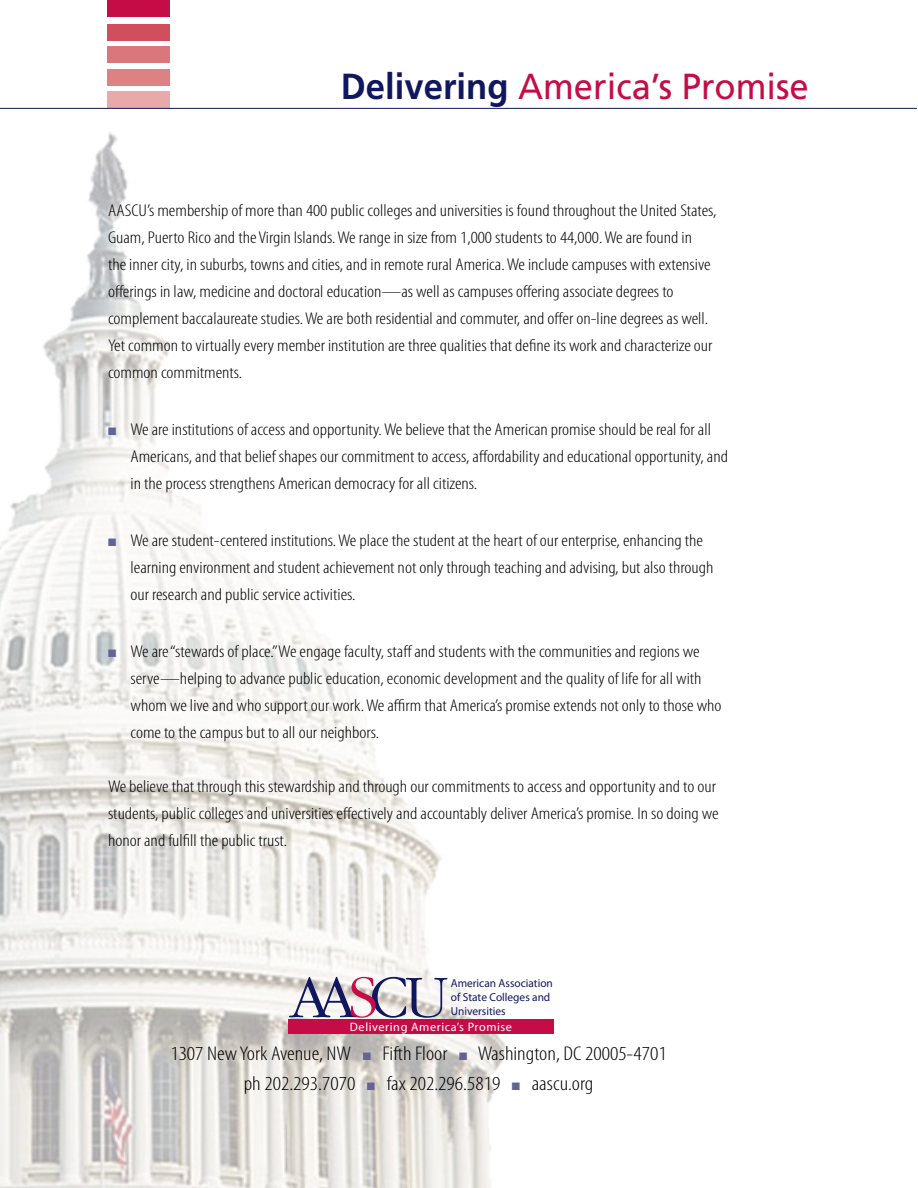
<style>
.page{position:relative;width:918px;height:1188px;background:#fff}
.page>*{position:absolute;margin:0;border:0;box-sizing:border-box;transform-origin:0 0}
.t1{font:36.15px "Frutiger";color:#c60c46;scale:.96 1}
.t2{font:300 condensed 19.95px/30px "Myriad Pro";color:#000;text-align:center;scale:1.16 1}
.t3{font:300 condensed 17.1px/27px "Myriad Pro";color:#000;scale:1.16 1}
.t4{font:12.15px "Myriad Pro";letter-spacing:.05em;color:#fff}
.t5{font:11.55px/13.8px "Myriad Pro";color:#11175e}
.s1{font-weight:700;color:#11175e}
.s2{color:#636395}
</style>
<div class="page">
<div style="left:107px;top:0;width:62px;height:17px;background:#c60c46"></div>
<div style="left:107px;top:91px;width:63px;height:17px;background:#e8aaa8"></div>
<div style="left:107px;top:24px;width:63px;height:17px;background:#d04e5e"></div>
<div style="left:107px;top:69px;width:63px;height:16px;background:#dd8184"></div>
<div style="left:107px;top:46px;width:63px;height:17px;background:#da777c"></div>
<hr style="left:0;top:108px;width:917px;height:1px;background:#11175e">
<img style="left:0;top:132px;width:506px;height:1056px">
<div style="left:288px;top:1019px;width:266px;height:15px;background:#c60c46"></div>
<svg style="left:289px;top:977px;width:158px;height:41px"></svg>
<h1 class="t1" style="left:341px;top:65px;width:489px"><span class="s1">Delivering</span> America’s Promise</h1>
<p class="t3" style="left:108px;top:197px;width:526px">AASCU’s membership of more than 400 public colleges and universities is found throughout the United States, Guam, Puerto Rico and the Virgin Islands. We range in size from 1,000 students to 44,000. We are found in<br>the inner city, in suburbs, towns and cities, and in remote rural America. We include campuses with extensive offerings in law, medicine and doctoral education—as well as campuses offering associate degrees to complement baccalaureate studies. We are both residential and commuter, and offer on-line degrees as well.<br>Yet common to virtually every member institution are three qualities that define its work and characterize our common commitments.</p>
<p class="t3" style="left:130px;top:416px;width:517px;text-indent:-22px"><span class="s2">■</span> We are institutions of access and opportunity. We believe that the American promise should be real for all<br>Americans, and that belief shapes our commitment to access, affordability and educational opportunity, and in the process strengthens American democracy for all citizens.</p>
<p class="t3" style="left:130px;top:527px;width:504px;text-indent:-22px"><span class="s2">■</span> We are student-centered institutions. We place the student at the heart of our enterprise, enhancing the learning environment and student achievement not only through teaching and advising, but also through our research and public service activities.</p>
<p class="t3" style="left:130px;top:638px;width:511px;text-indent:-22px"><span class="s2">■</span> We are “stewards of place.” We engage faculty, staff and students with the communities and regions we serve—helping to advance public education, economic development and the quality of life for all with whom we live and who support our work. We affirm that America’s promise extends not only to those who come to the campus but to all our neighbors.</p>
<p class="t3" style="left:108px;top:773px;width:528px">We believe that through this stewardship and through our commitments to access and opportunity and to our students, public colleges and universities effectively and accountably deliver America’s promise. In so doing we honor and fulfill the public trust.</p>
<p class="t5" style="left:451px;top:976px;width:104px">American Association of State Colleges and<br>Universities</p>
<p class="t4" style="left:350px;top:1019px;width:164px">Delivering America’s Promise</p>
<p class="t2" style="left:170px;top:1038px;width:429px">1307 New York Avenue, NW <span class="s2">■</span> Fifth Floor <span class="s2">■</span> Washington, DC 20005-4701 ph 202.293.7070 <span class="s2">■</span> fax 202.296.5819 <span class="s2">■</span> aascu.org</p>
</div>
